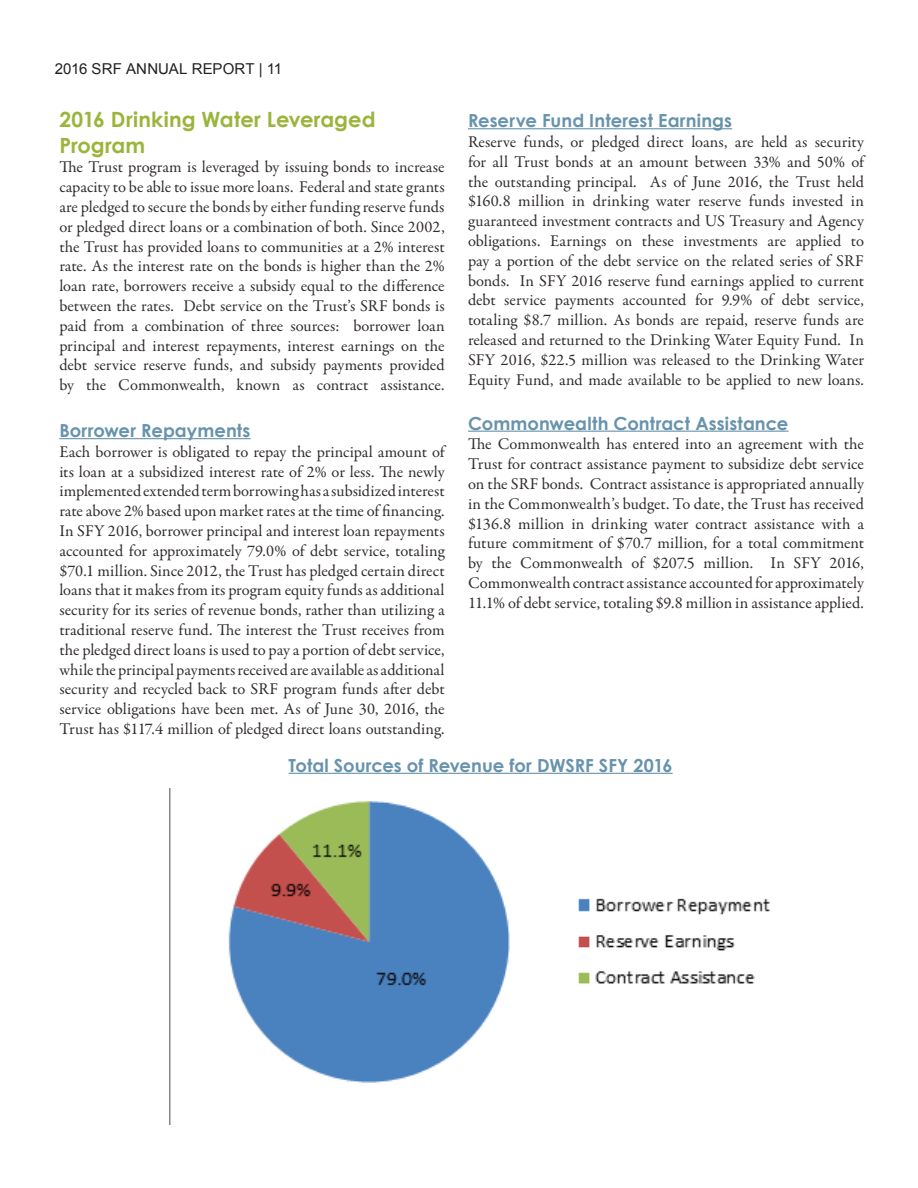
<style>
.page{position:relative;width:918px;height:1188px;background:#fff}
.page>*{position:absolute;margin:0;border:0;box-sizing:border-box;transform-origin:0 0}
.t1{font:700 21px/25.2px "Century Gothic";color:#9bb43b}
.t2{font:700 18px "Century Gothic";letter-spacing:.005em;color:#6793ac}
.t3{font:16.5px/19.8px "Garamond Premr Pro";color:#322c2e;text-align:justify}
.t4{font:15px "Arial";letter-spacing:.005em;color:#231f20}
</style>
<div class="page">
<hr style="left:59px;top:438px;width:192px;height:1px;background:#6793ac">
<hr style="left:468px;top:128px;width:264px;height:1px;background:#6793ac">
<hr style="left:468px;top:431px;width:320px;height:1px;background:#6793ac">
<img style="left:169px;top:788px;width:601px;height:337px">
<hr style="left:289px;top:773px;width:384px;height:1px;background:#6793ac">
<p class="t4" style="left:55px;top:58px;width:229px">2016 SRF ANNUAL REPORT | 11</p>
<p class="t1" style="left:59px;top:106px;width:318px">2016 Drinking Water Leveraged<br>Program</p>
<p class="t3" style="left:59px;top:158px;width:387px">The Trust program is leveraged by issuing bonds to increase capacity to be able to issue more loans. Federal and state grants are pledged to secure the bonds by either funding reserve funds or pledged direct loans or a combination of both. Since 2002, the Trust has provided loans to communities at a 2% interest rate. As the interest rate on the bonds is higher than the 2% loan rate, borrowers receive a subsidy equal to the difference between the rates. Debt service on the Trust’s SRF bonds is paid from a combination of three sources: borrower loan principal and interest repayments, interest earnings on the debt service reserve funds, and subsidy payments provided by the Commonwealth, known as contract assistance.</p>
<p class="t2" style="left:59px;top:417px;width:193px">Borrower Repayments</p>
<p class="t3" style="left:59px;top:442px;width:387px">Each borrower is obligated to repay the principal amount of its loan at a subsidized interest rate of 2% or less. The newly implemented extended term borrowing has a subsidized interest rate above 2% based upon market rates at the time of financing.<br>In SFY 2016, borrower principal and interest loan repayments accounted for approximately 79.0% of debt service, totaling $70.1 million. Since 2012, the Trust has pledged certain direct loans that it makes from its program equity funds as additional security for its series of revenue bonds, rather than utilizing a traditional reserve fund. The interest the Trust receives from the pledged direct loans is used to pay a portion of debt service, while the principal payments received are available as additional security and recycled back to SRF program funds after debt service obligations have been met. As of June 30, 2016, the Trust has $117.4 million of pledged direct loans outstanding.</p>
<p class="t2" style="left:468px;top:107px;width:266px">Reserve Fund Interest Earnings</p>
<p class="t3" style="left:468px;top:132px;width:398px">Reserve funds, or pledged direct loans, are held as security for all Trust bonds at an amount between 33% and 50% of the outstanding principal. As of June 2016, the Trust held $160.8 million in drinking water reserve funds invested in guaranteed investment contracts and US Treasury and Agency obligations. Earnings on these investments are applied to pay a portion of the debt service on the related series of SRF bonds. In SFY 2016 reserve fund earnings applied to current debt service payments accounted for 9.9% of debt service, totaling $8.7 million. As bonds are repaid, reserve funds are released and returned to the Drinking Water Equity Fund. In SFY 2016, $22.5 million was released to the Drinking Water Equity Fund, and made available to be applied to new loans.</p>
<p class="t2" style="left:468px;top:409px;width:322px">Commonwealth Contract Assistance</p>
<p class="t3" style="left:468px;top:435px;width:398px">The Commonwealth has entered into an agreement with the Trust for contract assistance payment to subsidize debt service on the SRF bonds. Contract assistance is appropriated annually in the Commonwealth’s budget. To date, the Trust has received $136.8 million in drinking water contract assistance with a future commitment of $70.7 million, for a total commitment by the Commonwealth of $207.5 million. In SFY 2016, Commonwealth contract assistance accounted for approximately 11.1% of debt service, totaling $9.8 million in assistance applied.</p>
<p class="t2" style="left:289px;top:751px;width:386px">Total Sources of Revenue for DWSRF SFY 2016</p>
</div>
